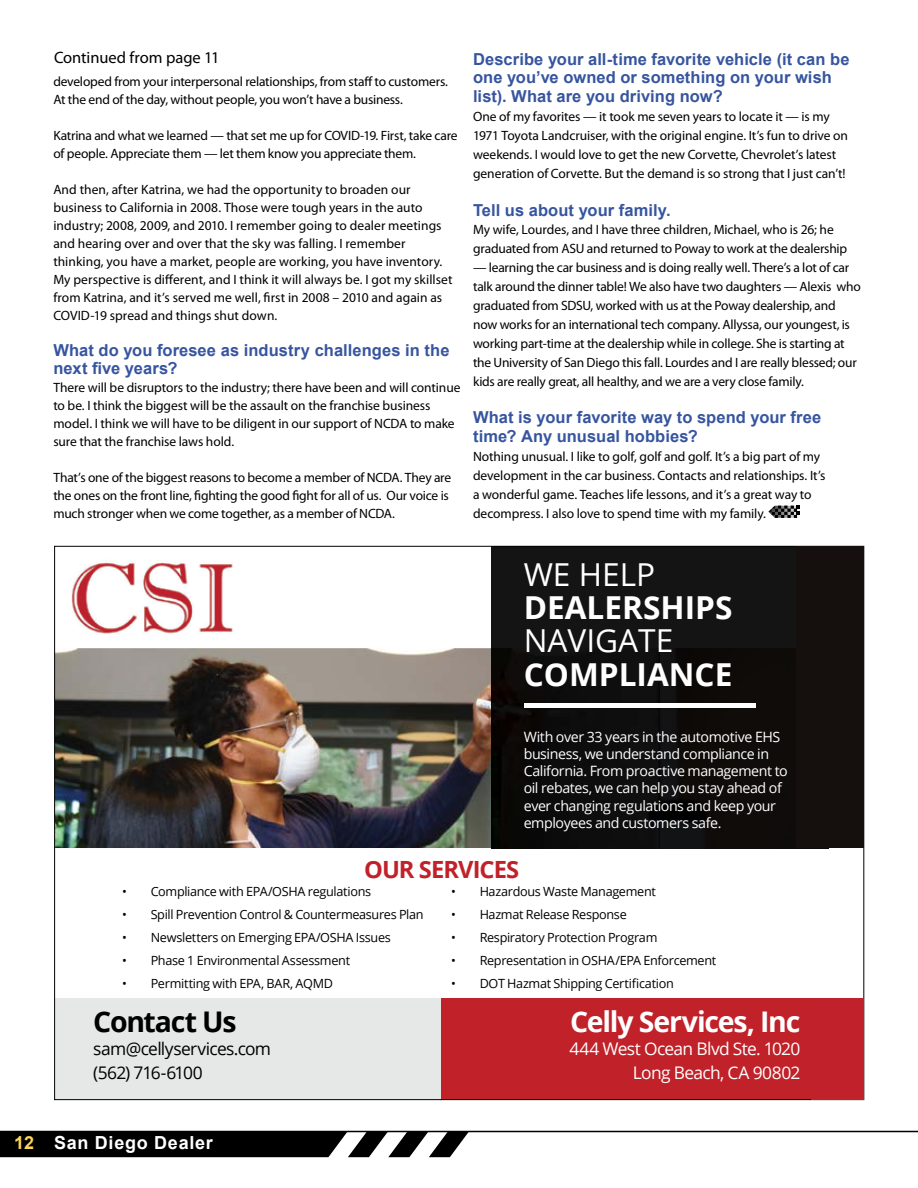
<style>
.page{position:relative;width:918px;height:1188px;background:#fff}
.page>*{position:absolute;margin:0;border:0;box-sizing:border-box;transform-origin:0 0}
.t1{font:700 31.65px "Open Sans";color:#fff}
.t2{font:31.65px "Open Sans";color:#fff}
.t3{font:700 28.5px "Open Sans";letter-spacing:-.04em;color:#fff}
.t4{font:700 28.5px "Open Sans";letter-spacing:-.045em;color:#000}
.t5{font:700 23.7px "Open Sans";letter-spacing:-.04em;color:#c12129}
.t6{font:700 18px "Arial";letter-spacing:.04em;color:#fff}
.t7{font:17.4px/23.7px "Open Sans";letter-spacing:-.04em;color:#fff;text-align:right}
.t8{font:17.4px/23.7px "Open Sans";letter-spacing:-.04em;color:#000}
.t9{font:700 16.5px/18.9px "Arial";letter-spacing:.005em;color:#37559f}
.t10{font:16.5px "Myriad Pro";color:#000}
.t11{font:14.25px/17.1px "Open Sans";letter-spacing:-.03em;color:#fff}
.t12{font:13.5px/18px "Myriad Pro";letter-spacing:-.01em;color:#000}
.t13{font:12.6px "Open Sans";letter-spacing:-.025em;color:#000}
.s1{color:#ffd45a}
</style>
<div class="page">
<svg style="left:0;top:1132px;width:469px;height:25px;background:#242424"></svg>
<hr style="left:0;top:1131px;width:918px;height:1px;background:#000">
<svg style="left:768px;top:506px;width:32px;height:12px"></svg>
<img style="left:71px;top:562px;width:162px;height:72px">
<img style="left:56px;top:648px;width:436px;height:200px">
<div style="left:492px;top:546px;width:337px;height:102px;background:#141414"></div>
<img style="left:492px;top:648px;width:304px;height:200px">
<div style="left:524px;top:703px;width:231px;height:5px;background:#fff"></div>
<div style="left:55px;top:999px;width:483px;height:101px;background:#e5e8e6"></div>
<div style="left:442px;top:999px;width:387px;height:101px;background:#c12129"></div>
<div style="left:796px;top:546px;width:68px;height:302px;background:#150f0e"></div>
<div style="left:811px;top:998px;width:53px;height:102px;background:#c0212a"></div>
<p class="t10" style="left:54px;top:48px;width:167px">Continued from page 11</p>
<p class="t9" style="left:473px;top:49px;width:378px">Describe your all-time favorite vehicle (it can be one you’ve owned or something on your wish list). What are you driving now?</p>
<p class="t12" style="left:473px;top:107px;width:376px;line-height:18.9px">One of my favorites — it took me seven years to locate it — is my 1971 Toyota Landcruiser, with the original engine. It’s fun to drive on weekends. I would love to get the new Corvette, Chevrolet’s latest generation of Corvette. But the demand is so strong that I just can’t!</p>
<p class="t9" style="left:473px;top:201px;width:199px">Tell us about your family.</p>
<p class="t12" style="left:473px;top:220px;width:376px;line-height:18.9px">My wife, Lourdes, and I have three children, Michael, who is 26; he graduated from ASU and returned to Poway to work at the dealership</p>
<p class="t12" style="left:473px;top:258px;width:389px;line-height:18.9px">— learning the car business and is doing really well. There’s a lot of car talk around the dinner table! We also have two daughters — Alexis who graduated from SDSU, worked with us at the Poway dealership, and now works for an international tech company. Allyssa, our youngest, is working part-time at the dealership while in college. She is starting at the University of San Diego this fall. Lourdes and I are really blessed; our kids are really great, all healthy, and we are a very close family.</p>
<p class="t9" style="left:473px;top:408px;width:350px">What is your favorite way to spend your free time? Any unusual hobbies?</p>
<p class="t12" style="left:473px;top:447px;width:354px;line-height:18.9px">Nothing unusual. I like to golf, golf and golf. It’s a big part of my development in the car business. Contacts and relationships. It’s a wonderful game. Teaches life lessons, and it’s a great way to decompress. I also love to spend time with my family.</p>
<p class="t12" style="left:53px;top:72px;width:396px">developed from your interpersonal relationships, from staff to customers.<br>At the end of the day, without people, you won’t have a business.</p>
<p class="t12" style="left:53px;top:126px;width:406px">Katrina and what we learned — that set me up for COVID-19. First, take care of people. Appreciate them — let them know you appreciate them.</p>
<p class="t12" style="left:53px;top:180px;width:401px">And then, after Katrina, we had the opportunity to broaden our business to California in 2008. Those were tough years in the auto industry; 2008, 2009, and 2010. I remember going to dealer meetings and hearing over and over that the sky was falling. I remember thinking, you have a market, people are working, you have inventory.<br>My perspective is different, and I think it will always be. I got my skillset from Katrina, and it’s served me well, first in 2008 – 2010 and again as COVID-19 spread and things shut down.</p>
<p class="t9" style="left:53px;top:341px;width:398px;line-height:18px">What do you foresee as industry challenges in the next five years?</p>
<p class="t12" style="left:53px;top:378px;width:409px">There will be disruptors to the industry; there have been and will continue to be. I think the biggest will be the assault on the franchise business model. I think we will have to be diligent in our support of NCDA to make sure that the franchise laws hold.</p>
<p class="t12" style="left:53px;top:468px;width:399px">That’s one of the biggest reasons to become a member of NCDA. They are the ones on the front line, fighting the good fight for all of us. Our voice is much stronger when we come together, as a member of NCDA.</p>
<h1 class="t2" style="left:524px;top:553px;width:133px">WE HELP</h1>
<h1 class="t1" style="left:524px;top:585px;width:210px">DEALERSHIPS</h1>
<h1 class="t2" style="left:524px;top:619px;width:151px">NAVIGATE</h1>
<h1 class="t1" style="left:524px;top:652px;width:210px">COMPLIANCE</h1>
<p class="t11" style="left:524px;top:728px;width:266px">With over 33 years in the automotive EHS business, we understand compliance in California. From proactive management to oil rebates, we can help you stay ahead of ever changing regulations and keep your employees and customers safe.</p>
<h3 class="t5" style="left:364px;top:852px;width:157px">OUR SERVICES</h3>
<p class="t13" style="left:122px;top:883px;width:250px">• Compliance with EPA/OSHA regulations</p>
<p class="t13" style="left:122px;top:906px;width:303px">• Spill Prevention Control &amp; Countermeasures Plan</p>
<p class="t13" style="left:122px;top:929px;width:270px">• Newsletters on Emerging EPA/OSHA Issues</p>
<p class="t13" style="left:122px;top:952px;width:229px">• Phase 1 Environmental Assessment</p>
<p class="t13" style="left:122px;top:975px;width:212px">• Permitting with EPA, BAR, AQMD</p>
<h2 class="t4" style="left:93px;top:1001px;width:145px">Contact Us</h2>
<p class="t8" style="left:93px;top:1037px;width:179px">sam@cellyservices.com (562) 716-6100</p>
<h3 class="t6" style="left:14px;top:1130px;width:200px"><span class="s1">12</span> San Diego Dealer</h3>
<p class="t13" style="left:451px;top:883px;width:206px">• Hazardous Waste Management</p>
<p class="t13" style="left:451px;top:906px;width:177px">• Hazmat Release Response</p>
<p class="t13" style="left:451px;top:929px;width:208px">• Respiratory Protection Program</p>
<p class="t13" style="left:451px;top:952px;width:267px">• Representation in OSHA/EPA Enforcement</p>
<p class="t13" style="left:451px;top:974px;width:224px">• DOT Hazmat Shipping Certification</p>
<h2 class="t3" style="left:570px;top:1001px;width:232px">Celly Services, Inc</h2>
<p class="t7" style="left:569px;top:1037px;width:232px">444 West Ocean Blvd Ste. 1020<br>Long Beach, CA 90802</p>
</div>
